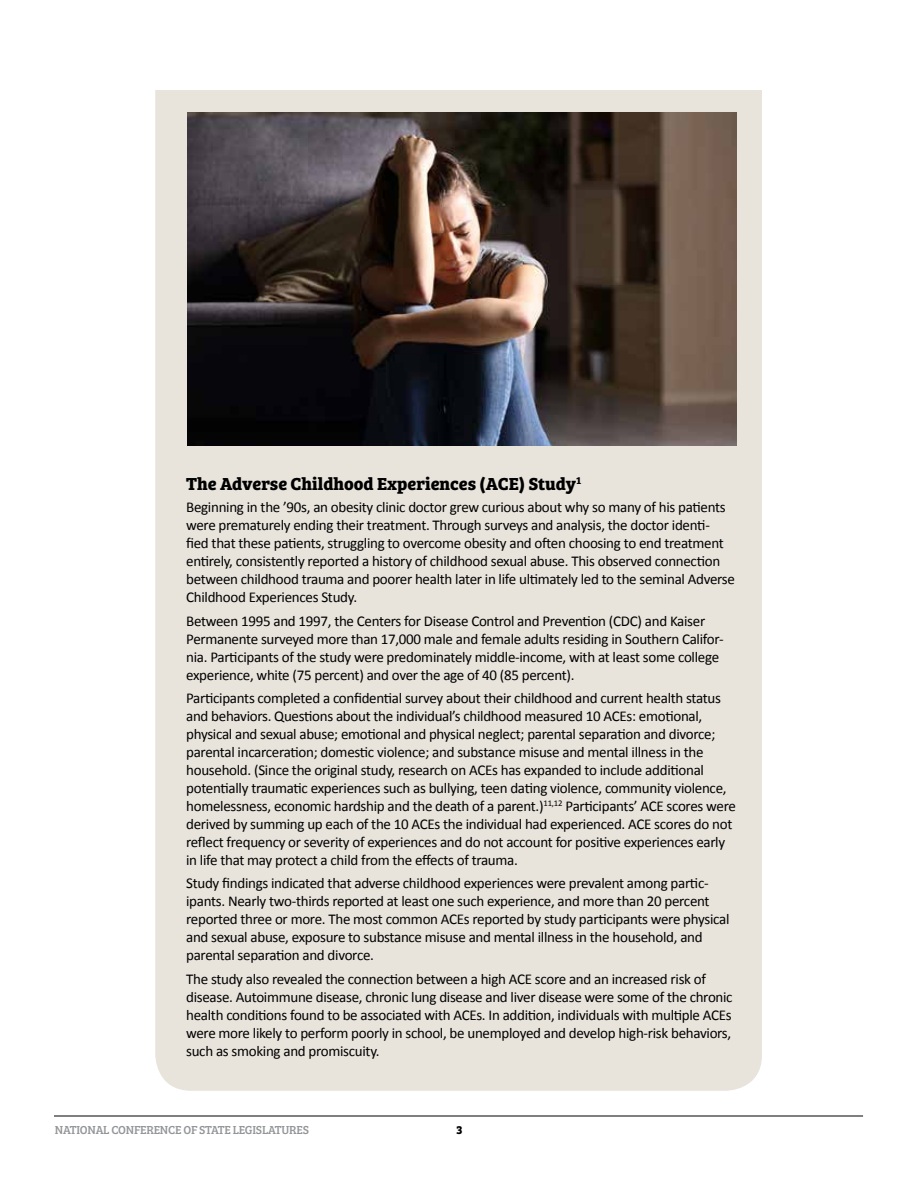
<style>
.page{position:relative;width:918px;height:1188px;background:#fff}
.page>*{position:absolute;margin:0;border:0;box-sizing:border-box;transform-origin:0 0}
.Graph_Hed{font:700 18px "Bree Serif";color:#000}
.graphic_text{font:15px/18px "Calibri";letter-spacing:-.02em;color:#000}
.t1{font:12px "Bree Serif";letter-spacing:-.02em;color:#939598}
.t2{font:700 12px "Bree Serif";color:#000}
</style>
<div class="page">
<hr style="left:54px;top:1116px;width:809px;height:1px;background:#000">
<div style="left:155px;top:90px;width:607px;height:1001px;background:#e8e4dc"></div>
<img style="left:187px;top:112px;width:549px;height:333px">
<p class="Graph_Hed" style="left:186px;top:470px;width:397px">The Adverse Childhood Experiences (ACE) Study<sup>1</sup></p>
<p class="graphic_text" style="left:186px;top:498px;width:550px">Beginning in the ’90s, an obesity clinic doctor grew curious about why so many of his patients were prematurely ending their treatment. Through surveys and analysis, the doctor identi&shy;fied that these patients, struggling to overcome obesity and often choosing to end treatment entirely, consistently reported a history of childhood sexual abuse. This observed connection between childhood trauma and poorer health later in life ultimately led to the seminal Adverse Childhood Experiences Study.</p>
<p class="graphic_text" style="left:186px;top:612px;width:539px">Between 1995 and 1997, the Centers for Disease Control and Prevention (CDC) and Kaiser Permanente surveyed more than 17,000 male and female adults residing in Southern Califor&shy;nia. Participants of the study were predominately middle-income, with at least some college experience, white (75 percent) and over the age of 40 (85 percent).</p>
<p class="graphic_text" style="left:186px;top:689px;width:551px">Participants completed a confidential survey about their childhood and current health status and behaviors. Questions about the individual’s childhood measured 10 ACEs: emotional, physical and sexual abuse; emotional and physical neglect; parental separation and divorce; parental incarceration; domestic violence; and substance misuse and mental illness in the household. (Since the original study, research on ACEs has expanded to include additional potentially traumatic experiences such as bullying, teen dating violence, community violence, homelessness, economic hardship and the death of a parent.)<sup>11,12</sup> Participants’ ACE scores were derived by summing up each of the 10 ACEs the individual had experienced. ACE scores do not reflect frequency or severity of experiences and do not account for positive experiences early in life that may protect a child from the effects of trauma.</p>
<p class="graphic_text" style="left:186px;top:875px;width:545px">Study findings indicated that adverse childhood experiences were prevalent among partic&shy;ipants. Nearly two-thirds reported at least one such experience, and more than 20 percent reported three or more. The most common ACEs reported by study participants were physical and sexual abuse, exposure to substance misuse and mental illness in the household, and parental separation and divorce.</p>
<p class="graphic_text" style="left:186px;top:970px;width:548px">The study also revealed the connection between a high ACE score and an increased risk of disease. Autoimmune disease, chronic lung disease and liver disease were some of the chronic health conditions found to be associated with ACEs. In addition, individuals with multiple ACEs were more likely to perform poorly in school, be unemployed and develop high-risk behaviors, such as smoking and promiscuity.</p>
<p class="t1" style="left:55px;top:1121px;width:256px">NATIONAL CONFERENCE OF STATE LEGISLATURES</p>
<p class="t2" style="left:456px;top:1120px;width:7px">3</p>
</div>
